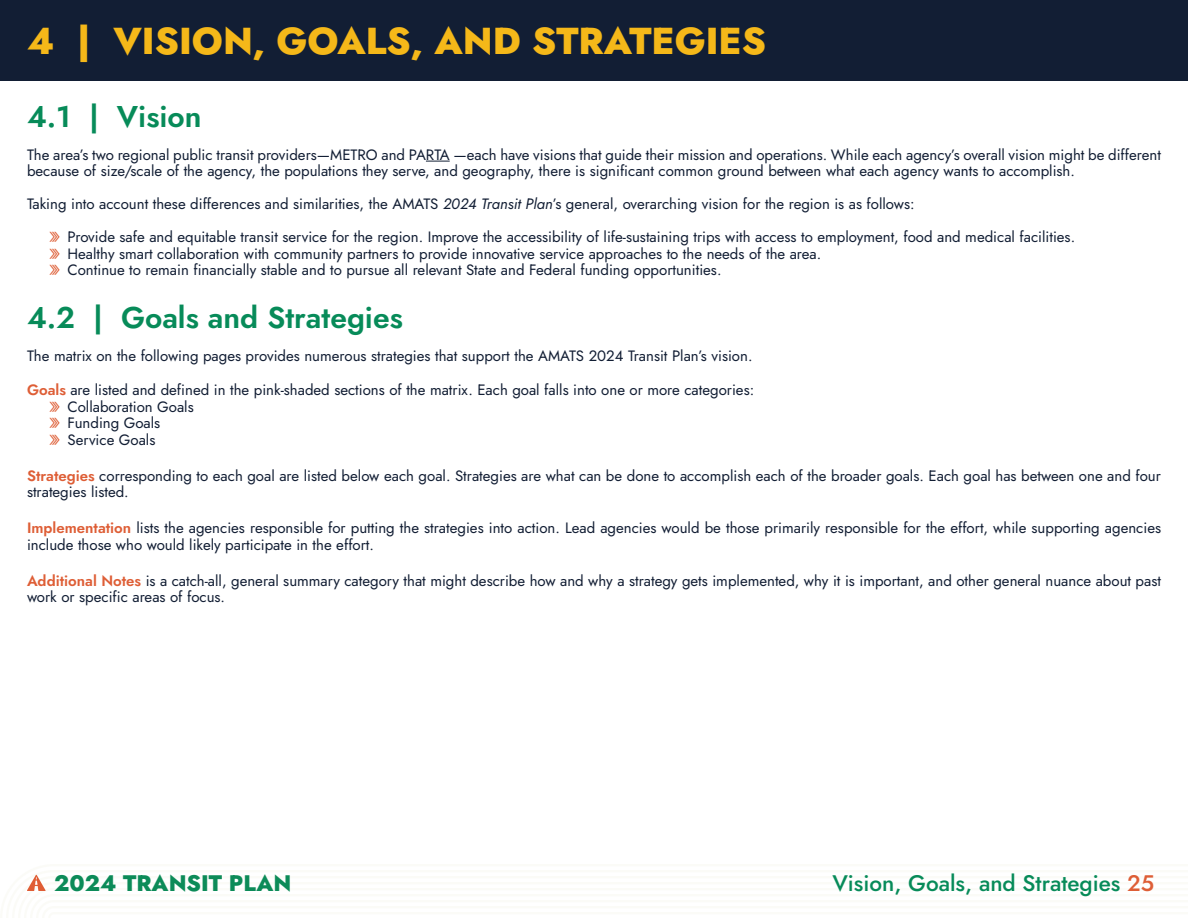
<style>
.page{position:relative;width:1188px;height:918px;background:#fff}
.page>*{position:absolute;margin:0;border:0;box-sizing:border-box;transform-origin:0 0}
.Chapter_Title{font:800 37.5px "Jost";color:#f5b819}
.Section_Title{font:600 30px "Jost";color:#078b59}
.t1{font:500 22.5px "Jost";color:#078b59}
.t2{font:800 22.5px "Jost";color:#0c8b58}
.Body{font:15px/16.5px "Jost";color:#121e34}
.s1{font-style:italic}
.s2{font-weight:600;color:#de5e36}
.s3{color:#de5e36}
</style>
<div class="page">
<svg style="left:426px;top:161px;width:24px;height:1px"></svg>
<div style="left:0;top:0;width:1188px;height:81px;background:#121e34"></div>
<p class="Chapter_Title" style="left:27px;top:14px;width:741px">4 | VISION, GOALS, AND STRATEGIES</p>
<p class="Section_Title" style="left:27px;top:95px;width:176px">4.1 | Vision</p>
<p class="Body" style="left:27px;top:146px;width:1136px">The area’s two regional public transit providers—METRO and PARTA —each have visions that guide their mission and operations. While each agency’s overall vision might be different because of size/scale of the agency, the populations they serve, and geography, there is significant common ground between what each agency wants to accomplish.</p>
<p class="Body" style="left:27px;top:196px;width:889px">Taking into account these differences and similarities, the AMATS <span class="s1">2024 Transit Plan</span>’s general, overarching vision for the region is as follows:</p>
<p class="Body" style="left:68px;top:229px;width:1009px">Provide safe and equitable transit service for the region. Improve the accessibility of life-sustaining trips with access to employment, food and medical facilities.</p>
<p class="Body" style="left:68px;top:245px;width:755px">Healthy smart collaboration with community partners to provide innovative service approaches to the needs of the area.</p>
<p class="Body" style="left:68px;top:262px;width:656px">Continue to remain financially stable and to pursue all relevant State and Federal funding opportunities.</p>
<p class="Section_Title" style="left:27px;top:296px;width:377px">4.2 | Goals and Strategies</p>
<p class="Body" style="left:27px;top:347px;width:727px">The matrix on the following pages provides numerous strategies that support the AMATS 2024 Transit Plan’s vision.</p>
<p class="Body" style="left:27px;top:382px;width:729px"><span class="s2">Goals</span> are listed and defined in the pink-shaded sections of the matrix. Each goal falls into one or more categories:</p>
<p class="Body" style="left:68px;top:398px;width:128px">Collaboration Goals</p>
<p class="Body" style="left:68px;top:415px;width:94px">Funding Goals</p>
<p class="Body" style="left:68px;top:431px;width:89px">Service Goals</p>
<p class="Body" style="left:27px;top:467px;width:1136px"><span class="s2">Strategies</span> corresponding to each goal are listed below each goal. Strategies are what can be done to accomplish each of the broader goals. Each goal has between one and four strategies listed.</p>
<p class="Body" style="left:27px;top:520px;width:1136px"><span class="s2">Implementation</span> lists the agencies responsible for putting the strategies into action. Lead agencies would be those primarily responsible for the effort, while supporting agencies include those who would likely participate in the effort.</p>
<p class="Body" style="left:27px;top:572px;width:1136px"><span class="s2">Additional Notes</span> is a catch-all, general summary category that might describe how and why a strategy gets implemented, why it is important, and other general nuance about past work or specific areas of focus.</p>
<h3 class="t2" style="left:54px;top:867px;width:239px">2024 TRANSIT PLAN</h3>
<h3 class="t1" style="left:832px;top:868px;width:323px">Vision, Goals, and Strategies <span class="s3">25</span></h3>
</div>
